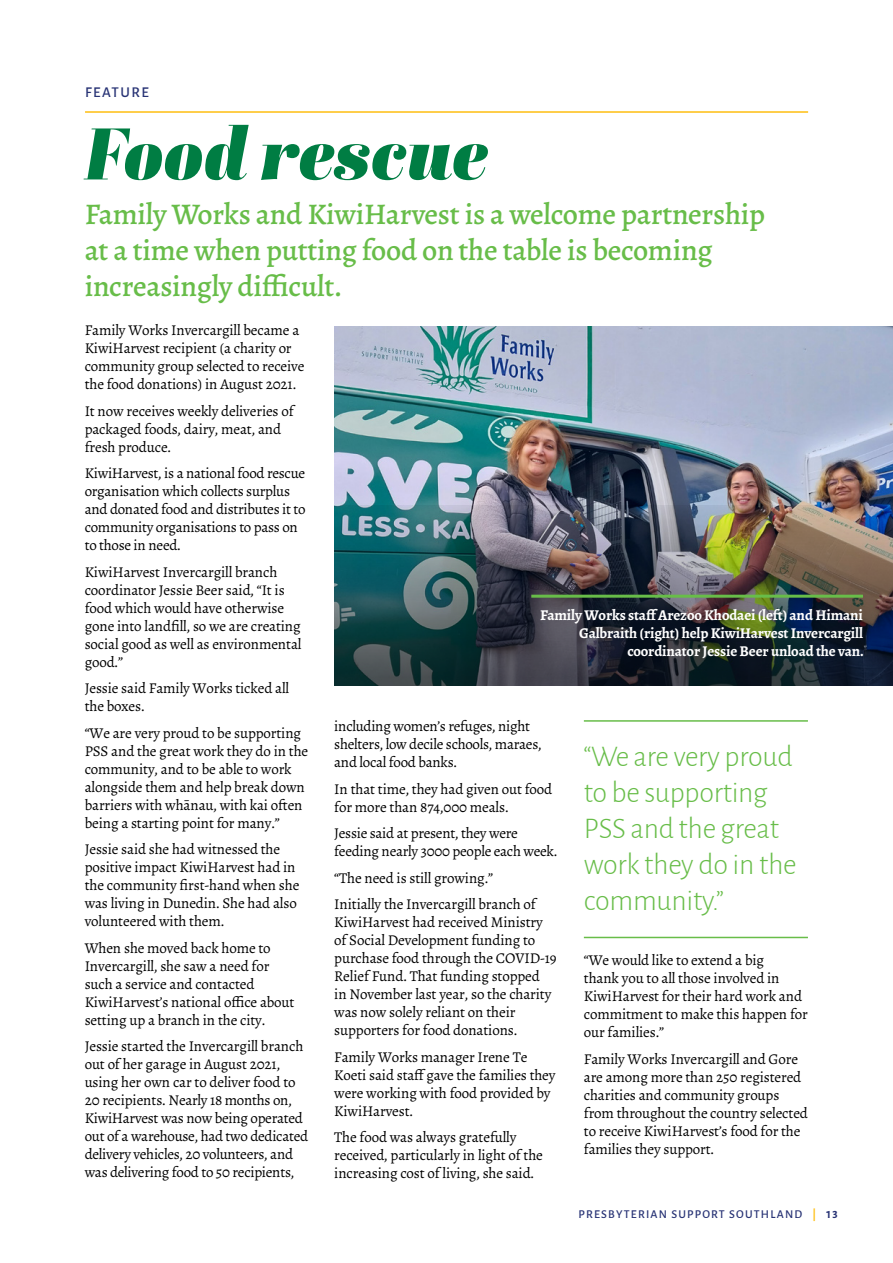
<style>
.page{position:relative;width:893px;height:1263px;background:#fff}
.page>*{position:absolute;margin:0;border:0;box-sizing:border-box;transform-origin:0 0}
.t1{font:italic 72.75px "Abril Display Bl";letter-spacing:.015em;color:#007d43}
.t2{font:500 30px/36px "Alegreya";letter-spacing:-.01em;color:#68bd49}
.t3{font:300 30px/36px "Alegreya Sans";letter-spacing:-.01em;color:#68bd49}
.Body{font:15px/18px "Alegreya";letter-spacing:-.01em;color:#000}
.t4{font:700 15px/18px "Alegreya";letter-spacing:-.01em;color:#fff;text-align:right}
.Heading_White_Backgr{font:500 15px "Alegreya Sans";letter-spacing:.1em;color:#283375}
.t5{font:500 12px "Alegreya Sans";letter-spacing:.1em;color:#283375}
.s1{font-weight:700;color:#febe10}
.s2{font-weight:700}
</style>
<div class="page">
<hr style="left:584px;top:937px;width:224px;height:1px;background:#68bd49">
<hr style="left:584px;top:720px;width:224px;height:2px;background:#68bd49">
<img style="left:334px;top:326px;width:559px;height:179px">
<hr style="left:85px;top:111px;width:723px;height:2px;background:#febe10">
<img style="left:334px;top:505px;width:559px;height:181px">
<hr style="left:531px;top:595px;width:332px;height:3px;background:#68bd49">
<p class="Heading_White_Backgr" style="left:85px;top:82px;width:65px">FEATURE</p>
<p class="t1" style="left:85px;top:102px;width:404px">Food rescue</p>
<p class="t2" style="left:85px;top:196px;width:682px">Family Works and KiwiHarvest is a welcome partnership at a time when putting food on the table is becoming increasingly difficult.</p>
<p class="Body" style="left:85px;top:321px;width:221px">Family Works Invercargill became a KiwiHarvest recipient (a charity or community group selected to receive the food donations) in August 2021.</p>
<p class="Body" style="left:85px;top:402px;width:210px">It now receives weekly deliveries of packaged foods, dairy, meat, and fresh produce.</p>
<p class="Body" style="left:85px;top:464px;width:222px">KiwiHarvest, is a national food rescue organisation which collects surplus and donated food and distributes it to community organisations to pass on to those in need.</p>
<p class="Body" style="left:85px;top:563px;width:218px">KiwiHarvest Invercargill branch coordinator Jessie Beer said, “It is food which would have otherwise gone into landfill, so we are creating social good as well as environmental good.”</p>
<p class="Body" style="left:85px;top:679px;width:206px">Jessie said Family Works ticked all the boxes.</p>
<p class="Body" style="left:85px;top:724px;width:225px">“We are very proud to be supporting PSS and the great work they do in the community, and to be able to work alongside them and help break down barriers with whānau, with kai often being a starting point for many.”</p>
<p class="Body" style="left:85px;top:840px;width:216px">Jessie said she had witnessed the positive impact KiwiHarvest had in the community first-hand when she was living in Dunedin. She had also volunteered with them.</p>
<p class="Body" style="left:85px;top:939px;width:211px">When she moved back home to<br>Invercargill, she saw a need for such a service and contacted<br>KiwiHarvest’s national office about setting up a branch in the city.</p>
<p class="Body" style="left:85px;top:1037px;width:225px">Jessie started the Invercargill branch out of her garage in August 2021, using her own car to deliver food to 20 recipients. Nearly 18 months on, KiwiHarvest was now being operated out of a warehouse, had two dedicated delivery vehicles, 20 volunteers, and was delivering food to 50 recipients,</p>
<p class="t4" style="left:540px;top:606px;width:325px">Family Works staff Arezoo Khodaei (left) and Himani<br>Galbraith (right) help KiwiHarvest Invercargill coordinator Jessie Beer unload the van.</p>
<p class="Body" style="left:334px;top:717px;width:209px">including women’s refuges, night shelters, low decile schools, maraes, and local food banks.</p>
<p class="Body" style="left:334px;top:780px;width:220px">In that time, they had given out food for more than 874,000 meals.</p>
<p class="Body" style="left:334px;top:824px;width:224px">Jessie said at present, they were feeding nearly 3000 people each week.</p>
<p class="Body" style="left:334px;top:869px;width:160px">“The need is still growing.”</p>
<p class="Body" style="left:334px;top:895px;width:224px">Initially the Invercargill branch of KiwiHarvest had received Ministry of Social Development funding to purchase food through the COVID-19<br>Relief Fund. That funding stopped<br>in November last year, so the charity was now solely reliant on their supporters for food donations.</p>
<p class="Body" style="left:334px;top:1048px;width:223px">Family Works manager Irene Te<br>Koeti said staff gave the families they were working with food provided by<br>KiwiHarvest.</p>
<p class="Body" style="left:334px;top:1128px;width:210px">The food was always gratefully received, particularly in light of the increasing cost of living, she said.</p>
<p class="t3" style="left:584px;top:738px;width:214px">“We are very proud to be supporting<br>PSS and the great work they do in the community.”</p>
<p class="Body" style="left:584px;top:951px;width:226px">“We would like to extend a big<br>thank you to all those involved in<br>KiwiHarvest for their hard work and commitment to make this happen for our families.”</p>
<p class="Body" style="left:584px;top:1050px;width:226px">Family Works Invercargill and Gore are among more than 250 registered charities and community groups from throughout the country selected to receive KiwiHarvest’s food for the families they support.</p>
<p class="t5" style="left:579px;top:1205px;width:261px">PRESBYTERIAN SUPPORT SOUTHLAND <span class="s1">|</span> <span class="s2">13</span></p>
</div>
